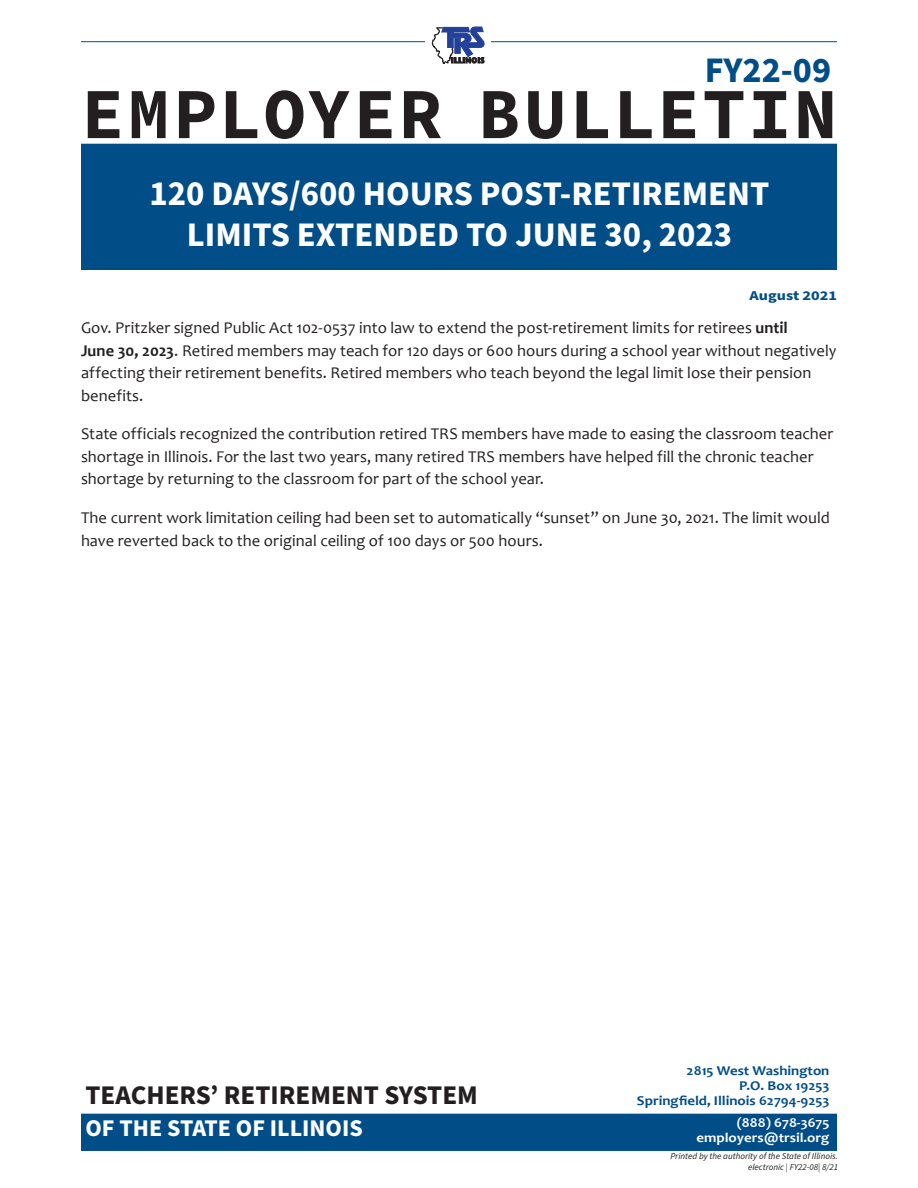
<style>
.page{position:relative;width:918px;height:1188px;background:#fff}
.page>*{position:absolute;margin:0;border:0;box-sizing:border-box;transform-origin:0 0}
.t1{font:700 72px "Source Code Pro";letter-spacing:.035em;color:#231f20}
.t2{font:700 36px "Source Sans Pro";color:#004d87}
.Headline{font:700 34.5px/41.4px "Source Sans Pro";color:#fff;text-align:center}
.t3{font:700 27px "Source Sans Pro";color:#231f20}
.t4{font:700 24px "Source Sans Pro";color:#fff}
.Body_text{font:16.5px/22.5px "Candara";letter-spacing:.005em;color:#231f20}
.t5{font:700 13.5px/15px "Candara";color:#004d87;text-align:right;scale:1.1 1}
.t6{font:700 13.5px/15px "Candara";color:#fff;text-align:right;scale:1.1 1}
.t7{font:700 13.5px "Source Sans Pro";color:#004d87;scale:1.2 1}
.t8{font:italic 9px "Source Sans Pro";color:#231f20}
.s1{font-weight:700}
</style>
<div class="page">
<div style="left:81px;top:144px;width:756px;height:126px;background:#004d87"></div>
<div style="left:81px;top:1114px;width:756px;height:37px;background:#004d87"></div>
<hr style="left:81px;top:41px;width:756px;height:1px;background:#004d87">
<div style="left:425px;top:27px;width:66px;height:51px;background:#fff"></div>
<svg style="left:432px;top:27px;width:52px;height:37px"></svg>
<p class="t2" style="left:705px;top:46px;width:128px">FY22-09</p>
<h1 class="t1" style="left:81px;top:68px;width:758px">EMPLOYER BULLETIN</h1>
<p class="Headline" style="left:149px;top:174px;width:622px">120 DAYS/600 HOURS POST-RETIREMENT<br>LIMITS EXTENDED TO JUNE 30, 2023</p>
<p class="t7" style="left:750px;top:286px;width:74px">August 2021</p>
<p class="Body_text" style="left:81px;top:316px;width:757px">Gov. Pritzker signed Public Act 102-0537 into law to extend the post-retirement limits for retirees <span class="s1">until<br>June 30, 2023</span>. Retired members may teach for 120 days or 600 hours during a school year without negatively affecting their retirement benefits. Retired members who teach beyond the legal limit lose their pension benefits.</p>
<p class="Body_text" style="left:81px;top:423px;width:754px">State officials recognized the contribution retired TRS members have made to easing the classroom teacher shortage in Illinois. For the last two years, many retired TRS members have helped fill the chronic teacher shortage by returning to the classroom for part of the school year.</p>
<p class="Body_text" style="left:81px;top:506px;width:750px">The current work limitation ceiling had been set to automatically “sunset” on June 30, 2021. The limit would have reverted back to the original ceiling of 100 days or 500 hours.</p>
<h3 class="t3" style="left:86px;top:1077px;width:394px">TEACHERS’ RETIREMENT SYSTEM</h3>
<h3 class="t4" style="left:86px;top:1111px;width:279px">OF THE STATE OF ILLINOIS</h3>
<p class="t5" style="left:637px;top:1063px;width:177px">2815 West Washington<br>P.O. Box 19253<br>Springfield, Illinois 62794-9253</p>
<p class="t6" style="left:697px;top:1115px;width:122px">(888) 678-3675 employers@trsil.org</p>
<p class="t8" style="left:670px;top:1150px;width:169px">Printed by the authority of the State of Illinois.</p>
<p class="t8" style="left:748px;top:1161px;width:92px">electronic | FY22-08| 8/21</p>
</div>
